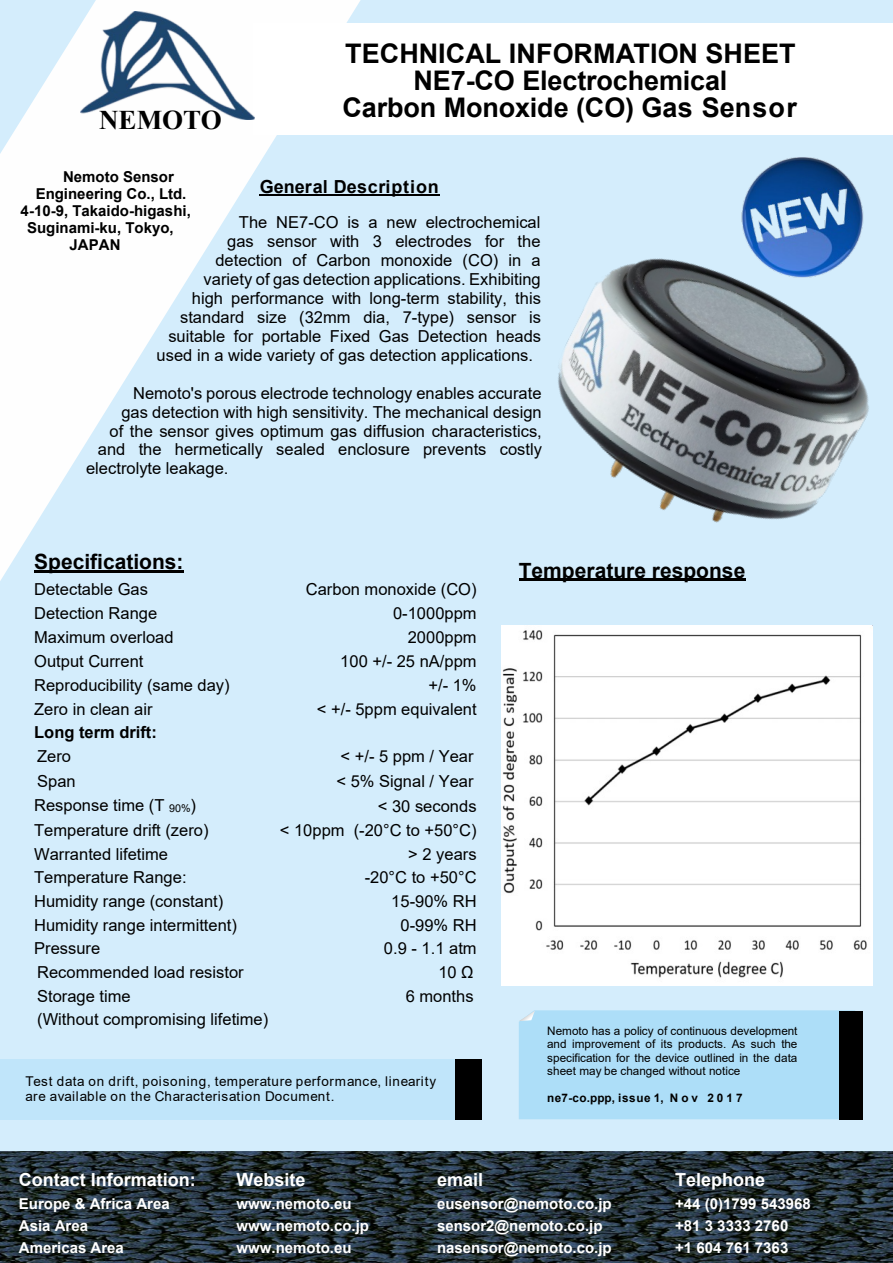
<style>
.page{position:relative;width:893px;height:1263px;background:#d4edfc}
.page>*{position:absolute;margin:0;border:0;box-sizing:border-box;transform-origin:0 0}
.t1{font:700 27px/26.8px "Arial";letter-spacing:-.005em;color:#000;text-align:center}
.t2{font:700 27px "Times New Roman";color:#000}
.t3{font:700 21px "Arial";color:#000}
.t4{font:700 18px "Arial";color:#fff}
.t5{font:700 18px "Arial";letter-spacing:.02em;color:#000}
.t6{font:16.5px "Arial";color:#000}
.t7{font:700 16.5px "Arial";color:#000}
.t8{font:700 15px "Arial";color:#fff}
.t9{font:700 15px "Arial";color:#000}
.t10{font:13.5px/15.5px "Arial";letter-spacing:.055em;color:#000}
.t11{font:11.7px/13.5px "Arial";color:#000;text-align:justify}
.t12{font:700 11.7px "Arial";letter-spacing:.025em;color:#000}
</style>
<div class="page">
<div style="left:839px;top:1011px;width:23px;height:108px;background:#000"></div>
<div style="left:0;top:1059px;width:481px;height:60px;background:#c0e5fa"></div>
<div style="left:455px;top:1059px;width:26px;height:60px;background:#000"></div>
<svg style="left:0;top:0;width:361px;height:581px"></svg>
<hr style="left:260px;top:194px;width:180px;height:2px;background:#000">
<hr style="left:34px;top:570px;width:150px;height:2px;background:#000">
<div style="left:253px;top:23px;width:640px;height:112px;background:#fff"></div>
<div style="left:519px;top:1010px;width:336px;height:109px;background:#addef8"></div>
<img style="left:80px;top:11px;width:174px;height:109px">
<img style="left:0;top:1151px;width:893px;height:112px">
<img style="left:519px;top:258px;width:350px;height:323px">
<img style="left:501px;top:625px;width:372px;height:360px">
<img style="left:728px;top:157px;width:141px;height:136px">
<h1 class="t2" style="left:99px;top:111px;width:124px">NEMOTO</h1>
<h1 class="t1" style="left:343px;top:43px;width:456px">TECHNICAL INFORMATION SHEET<br>NE7-CO Electrochemical<br>Carbon Monoxide (CO) Gas Sensor</h1>
<p class="t9" style="left:63px;top:171px;width:112px">Nemoto Sensor</p>
<p class="t9" style="left:36px;top:188px;width:152px">Engineering Co., Ltd.</p>
<p class="t9" style="left:21px;top:205px;width:172px">4-10-9, Takaido-higashi,</p>
<p class="t9" style="left:27px;top:222px;width:148px">Suginami-ku, Tokyo,</p>
<p class="t9" style="left:70px;top:240px;width:52px">JAPAN</p>
<p class="t5" style="left:260px;top:180px;width:181px">General Description</p>
<p class="t6" style="left:239px;top:216px;width:303px">The NE7-CO is a new electrochemical</p>
<p class="t6" style="left:227px;top:235px;width:315px">gas sensor with 3 electrodes for the</p>
<p class="t6" style="left:215px;top:254px;width:327px">detection of Carbon monoxide (CO) in a</p>
<p class="t6" style="left:204px;top:273px;width:339px">variety of gas detection applications. Exhibiting</p>
<p class="t6" style="left:192px;top:292px;width:351px">high performance with long-term stability, this</p>
<p class="t6" style="left:180px;top:311px;width:362px">standard size (32mm dia, 7-type) sensor is</p>
<p class="t6" style="left:168px;top:330px;width:374px">suitable for portable Fixed Gas Detection heads</p>
<p class="t6" style="left:157px;top:349px;width:378px">used in a wide variety of gas detection applications.</p>
<p class="t6" style="left:133px;top:387px;width:410px">Nemoto's porous electrode technology enables accurate</p>
<p class="t6" style="left:121px;top:406px;width:422px">gas detection with high sensitivity. The mechanical design</p>
<p class="t6" style="left:110px;top:424px;width:434px">of the sensor gives optimum gas diffusion characteristics,</p>
<p class="t6" style="left:98px;top:443px;width:446px">and the hermetically sealed enclosure prevents costly</p>
<p class="t6" style="left:86px;top:462px;width:144px">electrolyte leakage.</p>
<p class="t3" style="left:34px;top:554px;width:151px">Specifications:</p>
<p class="t6" style="left:34px;top:583px;width:115px">Detectable Gas</p>
<p class="t6" style="left:306px;top:583px;width:172px">Carbon monoxide (CO)</p>
<p class="t6" style="left:34px;top:607px;width:125px">Detection Range</p>
<p class="t6" style="left:393px;top:607px;width:85px">0-1000ppm</p>
<p class="t6" style="left:34px;top:631px;width:141px">Maximum overload</p>
<p class="t6" style="left:408px;top:631px;width:70px">2000ppm</p>
<p class="t6" style="left:34px;top:655px;width:111px">Output Current</p>
<p class="t6" style="left:340px;top:655px;width:138px">100 +/- 25 nA/ppm</p>
<p class="t6" style="left:34px;top:679px;width:197px">Reproducibility (same day)</p>
<p class="t6" style="left:428px;top:679px;width:50px">+/- 1%</p>
<p class="t6" style="left:34px;top:703px;width:120px">Zero in clean air</p>
<p class="t6" style="left:317px;top:703px;width:161px">&lt; +/- 5ppm equivalent</p>
<p class="t7" style="left:34px;top:726px;width:124px">Long term drift:</p>
<p class="t6" style="left:37px;top:750px;width:35px">Zero</p>
<p class="t6" style="left:341px;top:750px;width:135px">&lt; +/- 5 ppm / Year</p>
<p class="t6" style="left:37px;top:775px;width:40px">Span</p>
<p class="t6" style="left:336px;top:775px;width:139px">&lt; 5% Signal / Year</p>
<p class="t6" style="left:34px;top:799px;width:163px">Response time (T <sub>90%</sub>)</p>
<p class="t6" style="left:378px;top:799px;width:100px">&lt; 30 seconds</p>
<p class="t6" style="left:34px;top:824px;width:176px">Temperature drift (zero)</p>
<p class="t6" style="left:280px;top:824px;width:198px">&lt; 10ppm (-20°C to +50°C)</p>
<p class="t6" style="left:34px;top:847px;width:135px">Warranted lifetime</p>
<p class="t6" style="left:408px;top:847px;width:70px">&gt; 2 years</p>
<p class="t6" style="left:34px;top:871px;width:154px">Temperature Range:</p>
<p class="t6" style="left:365px;top:871px;width:113px">-20°C to +50°C</p>
<p class="t6" style="left:34px;top:895px;width:191px">Humidity range (constant)</p>
<p class="t6" style="left:391px;top:895px;width:87px">15-90% RH</p>
<p class="t6" style="left:34px;top:918px;width:204px">Humidity range intermittent)</p>
<p class="t6" style="left:400px;top:918px;width:78px">0-99% RH</p>
<p class="t6" style="left:34px;top:942px;width:68px">Pressure</p>
<p class="t6" style="left:384px;top:942px;width:94px">0.9 - 1.1 atm</p>
<p class="t6" style="left:37px;top:966px;width:208px">Recommended load resistor</p>
<p class="t6" style="left:438px;top:966px;width:37px">10 Ω</p>
<p class="t6" style="left:37px;top:989px;width:95px">Storage time</p>
<p class="t6" style="left:406px;top:989px;width:69px">6 months</p>
<p class="t6" style="left:37px;top:1013px;width:233px">(Without compromising lifetime)</p>
<p class="t10" style="left:25px;top:1074px;width:412px">Test data on drift, poisoning, temperature performance, linearity are available on the Characterisation Document.</p>
<p class="t3" style="left:519px;top:562px;width:228px">Temperature response</p>
<p class="t11" style="left:547px;top:1025px;width:252px">Nemoto has a policy of continuous development and improvement of its products. As such the specification for the device outlined in the data sheet may be changed without notice</p>
<p class="t12" style="left:547px;top:1093px;width:197px">ne7-co.ppp, issue 1, N o v 2 0 1 7</p>
<p class="t4" style="left:19px;top:1172px;width:179px">Contact Information:</p>
<p class="t4" style="left:237px;top:1172px;width:71px">Website</p>
<p class="t4" style="left:437px;top:1172px;width:48px">email</p>
<p class="t4" style="left:675px;top:1172px;width:92px">Telephone</p>
<p class="t8" style="left:19px;top:1198px;width:152px">Europe &amp; Africa Area</p>
<p class="t8" style="left:237px;top:1198px;width:117px">www.nemoto.eu</p>
<p class="t8" style="left:437px;top:1198px;width:176px">eusensor@nemoto.co.jp</p>
<p class="t8" style="left:675px;top:1198px;width:137px">+44 (0)1799 543968</p>
<p class="t8" style="left:19px;top:1220px;width:71px">Asia Area</p>
<p class="t8" style="left:237px;top:1220px;width:134px">www.nemoto.co.jp</p>
<p class="t8" style="left:437px;top:1220px;width:167px">sensor2@nemoto.co.jp</p>
<p class="t8" style="left:675px;top:1220px;width:115px">+81 3 3333 2760</p>
<p class="t8" style="left:19px;top:1242px;width:107px">Americas Area</p>
<p class="t8" style="left:237px;top:1242px;width:117px">www.nemoto.eu</p>
<p class="t8" style="left:437px;top:1242px;width:176px">nasensor@nemoto.co.jp</p>
<p class="t8" style="left:675px;top:1242px;width:115px">+1 604 761 7363</p>
</div>
